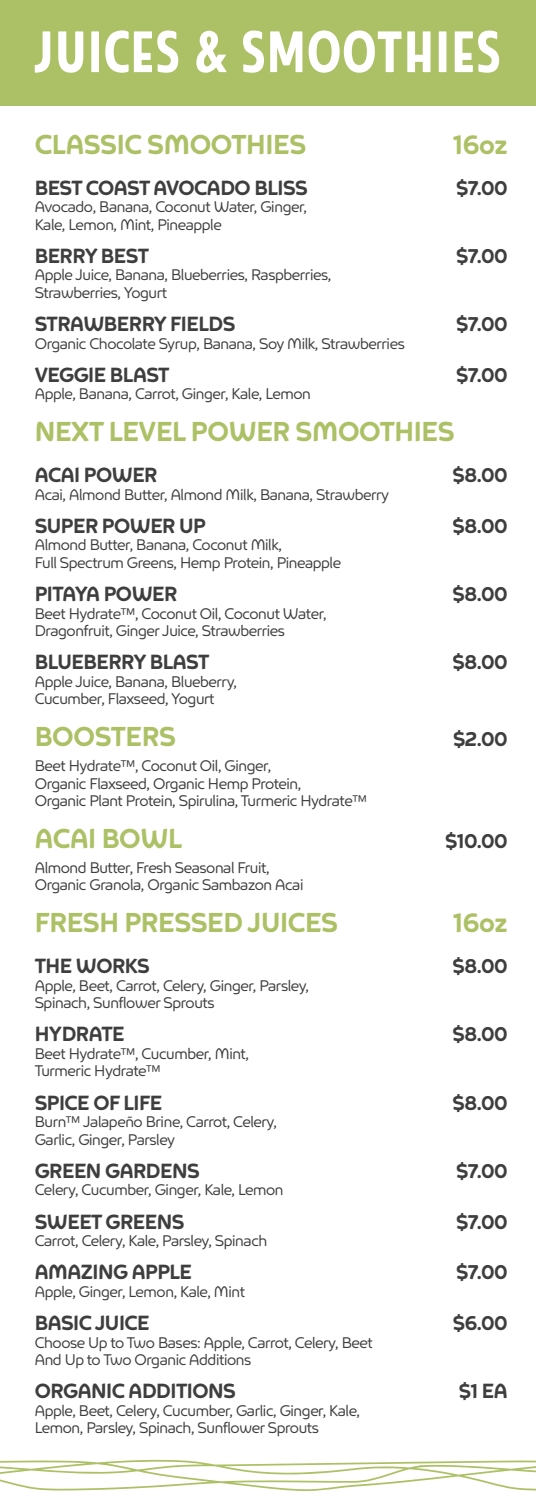
<style>
.page{position:relative;width:536px;height:1512px;background:#fff}
.page>*{position:absolute;margin:0;border:0;box-sizing:border-box;transform-origin:0 0}
.t1{font:700 58.1px "Look Sans";color:#fff}
.t2{font:700 28px "Animo";letter-spacing:-.01em;color:#acc165}
.t3{font:700 21px "Animo";letter-spacing:-.02em;color:#3e3e3f}
.t4{font:15.75px/17.5px "Animo";letter-spacing:-.025em;color:#3e3e3f}
</style>
<div class="page">
<svg style="left:0;top:1460px;width:536px;height:31px"></svg>
<div style="left:0;top:0;width:536px;height:105px;background:#acc165"></div>
<h1 class="t1" style="left:35px;top:18px;width:468px">JUICES &amp; SMOOTHIES</h1>
<h2 class="t2" style="left:35px;top:127px;width:273px">CLASSIC SMOOTHIES</h2>
<h2 class="t2" style="left:452px;top:127px;width:56px">16oz</h2>
<h3 class="t3" style="left:35px;top:175px;width:274px">BEST COAST AVOCADO BLISS</h3>
<h3 class="t3" style="left:456px;top:175px;width:53px">$7.00</h3>
<p class="t4" style="left:35px;top:198px;width:274px">Avocado, Banana, Coconut Water, Ginger,<br>Kale, Lemon, Mint, Pineapple</p>
<h3 class="t3" style="left:35px;top:243px;width:116px">BERRY BEST</h3>
<h3 class="t3" style="left:456px;top:243px;width:53px">$7.00</h3>
<p class="t4" style="left:35px;top:266px;width:298px">Apple Juice, Banana, Blueberries, Raspberries,<br>Strawberries, Yogurt</p>
<h3 class="t3" style="left:35px;top:311px;width:202px">STRAWBERRY FIELDS</h3>
<h3 class="t3" style="left:456px;top:311px;width:53px">$7.00</h3>
<p class="t4" style="left:35px;top:334px;width:371px">Organic Chocolate Syrup, Banana, Soy Milk, Strawberries</p>
<h3 class="t3" style="left:35px;top:362px;width:136px">VEGGIE BLAST</h3>
<h3 class="t3" style="left:456px;top:362px;width:53px">$7.00</h3>
<p class="t4" style="left:35px;top:385px;width:277px">Apple, Banana, Carrot, Ginger, Kale, Lemon</p>
<h2 class="t2" style="left:35px;top:414px;width:421px">NEXT LEVEL POWER SMOOTHIES</h2>
<h3 class="t3" style="left:35px;top:462px;width:124px">ACAI POWER</h3>
<h3 class="t3" style="left:452px;top:462px;width:56px">$8.00</h3>
<p class="t4" style="left:35px;top:485px;width:356px">Acai, Almond Butter, Almond Milk, Banana, Strawberry</p>
<h3 class="t3" style="left:35px;top:513px;width:173px">SUPER POWER UP</h3>
<h3 class="t3" style="left:452px;top:513px;width:56px">$8.00</h3>
<p class="t4" style="left:35px;top:536px;width:307px">Almond Butter, Banana, Coconut Milk,<br>Full Spectrum Greens, Hemp Protein, Pineapple</p>
<h3 class="t3" style="left:35px;top:581px;width:144px">PITAYA POWER</h3>
<h3 class="t3" style="left:452px;top:581px;width:56px">$8.00</h3>
<p class="t4" style="left:35px;top:604px;width:293px">Beet Hydrate™, Coconut Oil, Coconut Water,<br>Dragonfruit, Ginger Juice, Strawberries</p>
<h3 class="t3" style="left:35px;top:649px;width:176px">BLUEBERRY BLAST</h3>
<h3 class="t3" style="left:452px;top:649px;width:56px">$8.00</h3>
<p class="t4" style="left:35px;top:673px;width:204px">Apple Juice, Banana, Blueberry,<br>Cucumber, Flaxseed, Yogurt</p>
<h2 class="t2" style="left:35px;top:719px;width:143px">BOOSTERS</h2>
<h3 class="t3" style="left:453px;top:726px;width:56px">$2.00</h3>
<p class="t4" style="left:35px;top:757px;width:334px">Beet Hydrate™, Coconut Oil, Ginger,<br>Organic Flaxseed, Organic Hemp Protein,<br>Organic Plant Protein, Spirulina, Turmeric Hydrate™</p>
<h2 class="t2" style="left:35px;top:821px;width:149px">ACAI BOWL</h2>
<h3 class="t3" style="left:445px;top:828px;width:64px">$10.00</h3>
<p class="t4" style="left:35px;top:859px;width:270px">Almond Butter, Fresh Seasonal Fruit,<br>Organic Granola, Organic Sambazon Acai</p>
<h2 class="t2" style="left:35px;top:905px;width:305px">FRESH PRESSED JUICES</h2>
<h2 class="t2" style="left:452px;top:905px;width:56px">16oz</h2>
<h3 class="t3" style="left:35px;top:953px;width:117px">THE WORKS</h3>
<h3 class="t3" style="left:452px;top:953px;width:56px">$8.00</h3>
<p class="t4" style="left:35px;top:976px;width:276px">Apple, Beet, Carrot, Celery, Ginger, Parsley,<br>Spinach, Sunflower Sprouts</p>
<h3 class="t3" style="left:35px;top:1021px;width:91px">HYDRATE</h3>
<h3 class="t3" style="left:452px;top:1021px;width:56px">$8.00</h3>
<p class="t4" style="left:35px;top:1045px;width:216px">Beet Hydrate™, Cucumber, Mint,<br>Turmeric Hydrate™</p>
<h3 class="t3" style="left:35px;top:1090px;width:129px">SPICE OF LIFE</h3>
<h3 class="t3" style="left:452px;top:1090px;width:56px">$8.00</h3>
<p class="t4" style="left:35px;top:1113px;width:244px">Burn™ Jalapeño Brine, Carrot, Celery,<br>Garlic, Ginger, Parsley</p>
<h3 class="t3" style="left:35px;top:1158px;width:166px">GREEN GARDENS</h3>
<h3 class="t3" style="left:456px;top:1158px;width:53px">$7.00</h3>
<p class="t4" style="left:35px;top:1181px;width:250px">Celery, Cucumber, Ginger, Kale, Lemon</p>
<h3 class="t3" style="left:35px;top:1209px;width:151px">SWEET GREENS</h3>
<h3 class="t3" style="left:456px;top:1209px;width:53px">$7.00</h3>
<p class="t4" style="left:35px;top:1232px;width:234px">Carrot, Celery, Kale, Parsley, Spinach</p>
<h3 class="t3" style="left:35px;top:1259px;width:159px">AMAZING APPLE</h3>
<h3 class="t3" style="left:456px;top:1259px;width:53px">$7.00</h3>
<p class="t4" style="left:35px;top:1283px;width:212px">Apple, Ginger, Lemon, Kale, Mint</p>
<h3 class="t3" style="left:35px;top:1310px;width:116px">BASIC JUICE</h3>
<h3 class="t3" style="left:452px;top:1310px;width:56px">$6.00</h3>
<p class="t4" style="left:35px;top:1333px;width:339px">Choose Up to Two Bases: Apple, Carrot, Celery, Beet<br>And Up to Two Organic Additions</p>
<h3 class="t3" style="left:35px;top:1378px;width:202px">ORGANIC ADDITIONS</h3>
<h3 class="t3" style="left:458px;top:1378px;width:50px">$1 EA</h3>
<p class="t4" style="left:35px;top:1402px;width:327px">Apple, Beet, Celery, Cucumber, Garlic, Ginger, Kale,<br>Lemon, Parsley, Spinach, Sunflower Sprouts</p>
</div>
